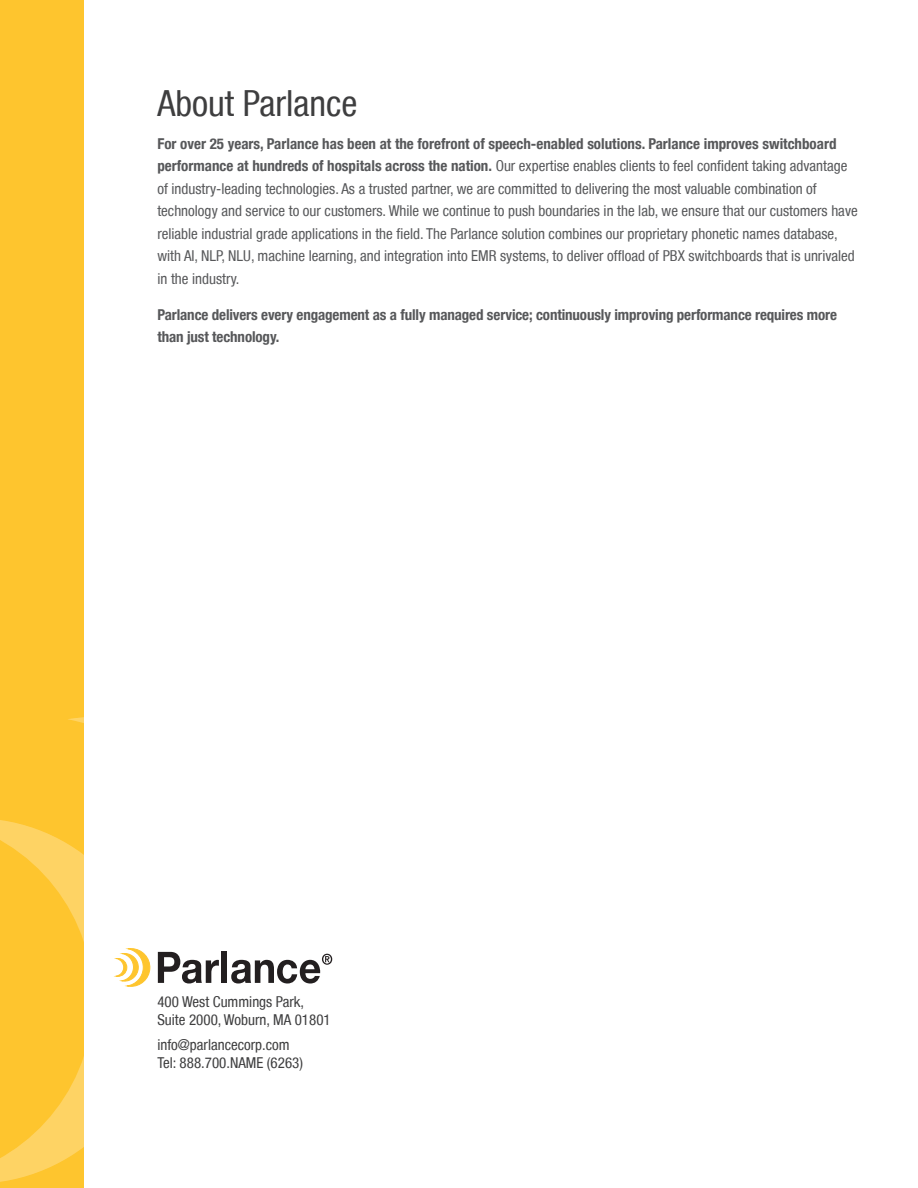
<style>
.page{position:relative;width:918px;height:1188px;background:#fff}
.page>*{position:absolute;margin:0;border:0;box-sizing:border-box;transform-origin:0 0}
.t1{font:condensed 36px "Helvetica Neue LT";color:#3e3e3f}
.t2{font:condensed 15px/22.5px "Helvetica Neue LT";color:#57585a}
.t3{font:700 condensed 15px/22.5px "Helvetica Neue LT";letter-spacing:-.01em;color:#57585a}
.t4{font:condensed 15px/18px "Helvetica Neue LT";color:#3e3e3f}
.s1{font-weight:700}
</style>
<div class="page">
<div style="left:0;top:0;width:84px;height:1188px;background:#fec52e"></div>
<svg style="left:0;top:820px;width:161px;height:362px"></svg>
<svg style="left:158px;top:952px;width:61px;height:32px"></svg>
<div style="left:222px;top:952px;width:5px;height:31px;background:#231f20"></div>
<svg style="left:231px;top:954px;width:101px;height:30px"></svg>
<svg style="left:114px;top:948px;width:37px;height:39px"></svg>
<h1 class="t1" style="left:157px;top:82px;width:201px">About Parlance</h1>
<p class="t2" style="left:157px;top:132px;width:702px"><span class="s1">For over 25 years, Parlance has been at the forefront of speech-enabled solutions. Parlance improves switchboard performance at hundreds of hospitals across the nation.</span> Our expertise enables clients to feel confident taking advantage of industry-leading technologies. As a trusted partner, we are committed to delivering the most valuable combination of technology and service to our customers. While we continue to push boundaries in the lab, we ensure that our customers have reliable industrial grade applications in the field. The Parlance solution combines our proprietary phonetic names database, with AI, NLP, NLU, machine learning, and integration into EMR systems, to deliver offload of PBX switchboards that is unrivaled in the industry.</p>
<p class="t3" style="left:157px;top:303px;width:681px">Parlance delivers every engagement as a fully managed service; continuously improving performance requires more than just technology.</p>
<p class="t4" style="left:157px;top:993px;width:175px">400 West Cummings Park,<br>Suite 2000, Woburn, MA 01801</p>
<p class="t4" style="left:157px;top:1035px;width:147px">info@parlancecorp.com<br>Tel: 888.700.NAME (6263)</p>
</div>
